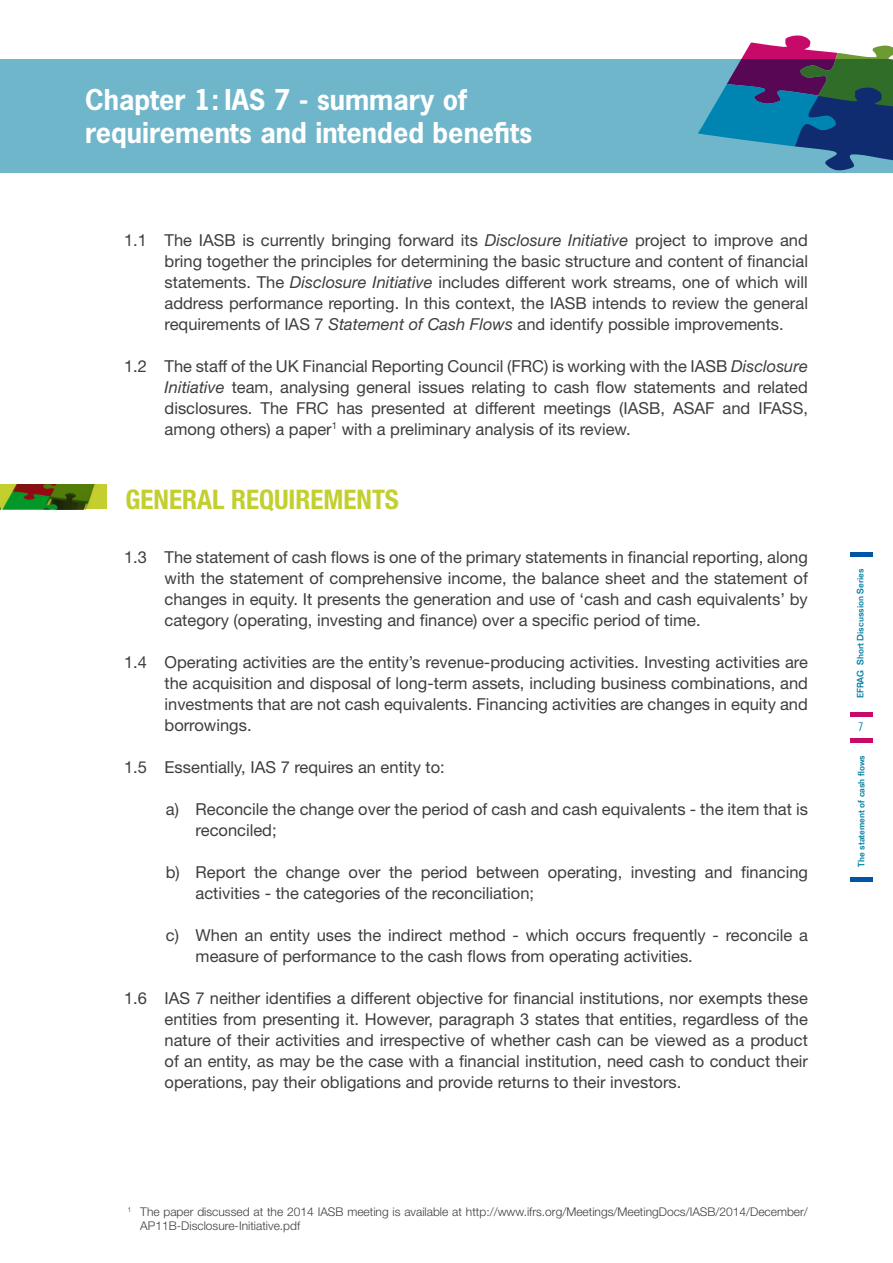
<style>
.page{position:relative;width:893px;height:1263px;background:#fff}
.page>*{position:absolute;margin:0;border:0;box-sizing:border-box;transform-origin:0 0}
.t1{font:700 27px "News Gothic Std";color:#fff}
.body{font:700 condensed 27px "Helvetica Neue LT Std";color:#c3cf2f}
.abcd{font:16.5px/21px "Helvetica Neue LT Std";color:#3e3e3f;text-align:justify}
.tweede_insprong{font:300 12px/14.4px "Helvetica Neue LT Std";color:#3e3e3f}
.t2{font:12px "Trade Gothic LT Std Cn 18";color:#007ea2}
.t3{font:500 9px "Folio Std";color:#007ea2}
.s1{font-style:italic}
</style>
<div class="page">
<hr style="left:850px;top:739px;width:23px;height:4px;background:#c70a6a">
<hr style="left:850px;top:712px;width:23px;height:4px;background:#c70a6a">
<hr style="left:850px;top:553px;width:23px;height:4px;background:#0155a5">
<hr style="left:850px;top:877px;width:23px;height:4px;background:#0155a5">
<div style="left:0;top:59px;width:893px;height:114px;background:#70b6ca"></div>
<svg style="left:698px;top:35px;width:195px;height:135px"></svg>
<img style="left:0;top:484px;width:107px;height:25px">
<p class="t1" style="left:85px;top:82px;width:383px">Chapter 1: IAS 7 - summary of</p>
<p class="t1" style="left:85px;top:114px;width:449px">requirements and intended benefits</p>
<p class="abcd" style="left:165px;top:229px;width:645px;text-indent:-40px">1.1 The IASB is currently bringing forward its <span class="s1">Disclosure Initiative</span> project to improve and bring together the principles for determining the basic structure and content of financial statements. The <span class="s1">Disclosure Initiative</span> includes different work streams, one of which will address performance reporting. In this context, the IASB intends to review the general requirements of IAS 7 <span class="s1">Statement of Cash Flows</span> and identify possible improvements.</p>
<p class="abcd" style="left:165px;top:355px;width:645px;text-indent:-40px">1.2 The staff of the UK Financial Reporting Council (FRC) is working with the IASB <span class="s1">Disclosure Initiative</span> team, analysing general issues relating to cash flow statements and related disclosures. The FRC has presented at different meetings (IASB, ASAF and IFASS, among others) a paper<sup>1</sup> with a preliminary analysis of its review.</p>
<p class="body" style="left:126px;top:483px;width:275px">GENERAL REQUIREMENTS</p>
<p class="abcd" style="left:165px;top:546px;width:645px;text-indent:-40px">1.3 The statement of cash flows is one of the primary statements in financial reporting, along with the statement of comprehensive income, the balance sheet and the statement of changes in equity. It presents the generation and use of ‘cash and cash equivalents’ by category (operating, investing and finance) over a specific period of time.</p>
<p class="abcd" style="left:165px;top:651px;width:645px;text-indent:-40px">1.4 Operating activities are the entity’s revenue-producing activities. Investing activities are the acquisition and disposal of long-term assets, including business combinations, and investments that are not cash equivalents. Financing activities are changes in equity and borrowings.</p>
<p class="abcd" style="left:124px;top:756px;width:322px">1.5 Essentially, IAS 7 requires an entity to:</p>
<p class="abcd" style="left:196px;top:798px;width:614px;text-indent:-30px">a) Reconcile the change over the period of cash and cash equivalents - the item that is reconciled;</p>
<p class="abcd" style="left:196px;top:861px;width:614px;text-indent:-30px">b) Report the change over the period between operating, investing and financing activities - the categories of the reconciliation;</p>
<p class="abcd" style="left:196px;top:924px;width:614px;text-indent:-30px">c) When an entity uses the indirect method - which occurs frequently - reconcile a measure of performance to the cash flows from operating activities.</p>
<p class="abcd" style="left:165px;top:987px;width:645px;text-indent:-40px">1.6 IAS 7 neither identifies a different objective for financial institutions, nor exempts these entities from presenting it. However, paragraph 3 states that entities, regardless of the nature of their activities and irrespective of whether cash can be viewed as a product of an entity, as may be the case with a financial institution, need cash to conduct their operations, pay their obligations and provide returns to their investors.</p>
<p class="tweede_insprong" style="left:140px;top:1204px;width:669px;text-indent:-13px"><sup>1</sup> The paper discussed at the 2014 IASB meeting is available at http://www.ifrs.org/Meetings/MeetingDocs/IASB/2014/December/<br>AP11B-Disclosure-Initiative.pdf</p>
<p class="t3" style="left:855px;top:698px;width:132px;rotate:-90deg">EFRAG Short Discussion Series</p>
<p class="t2" style="left:858px;top:720px;width:7px">7</p>
<p class="t3" style="left:856px;top:867px;width:113px;rotate:-90deg">The statement of cash flows</p>
</div>
